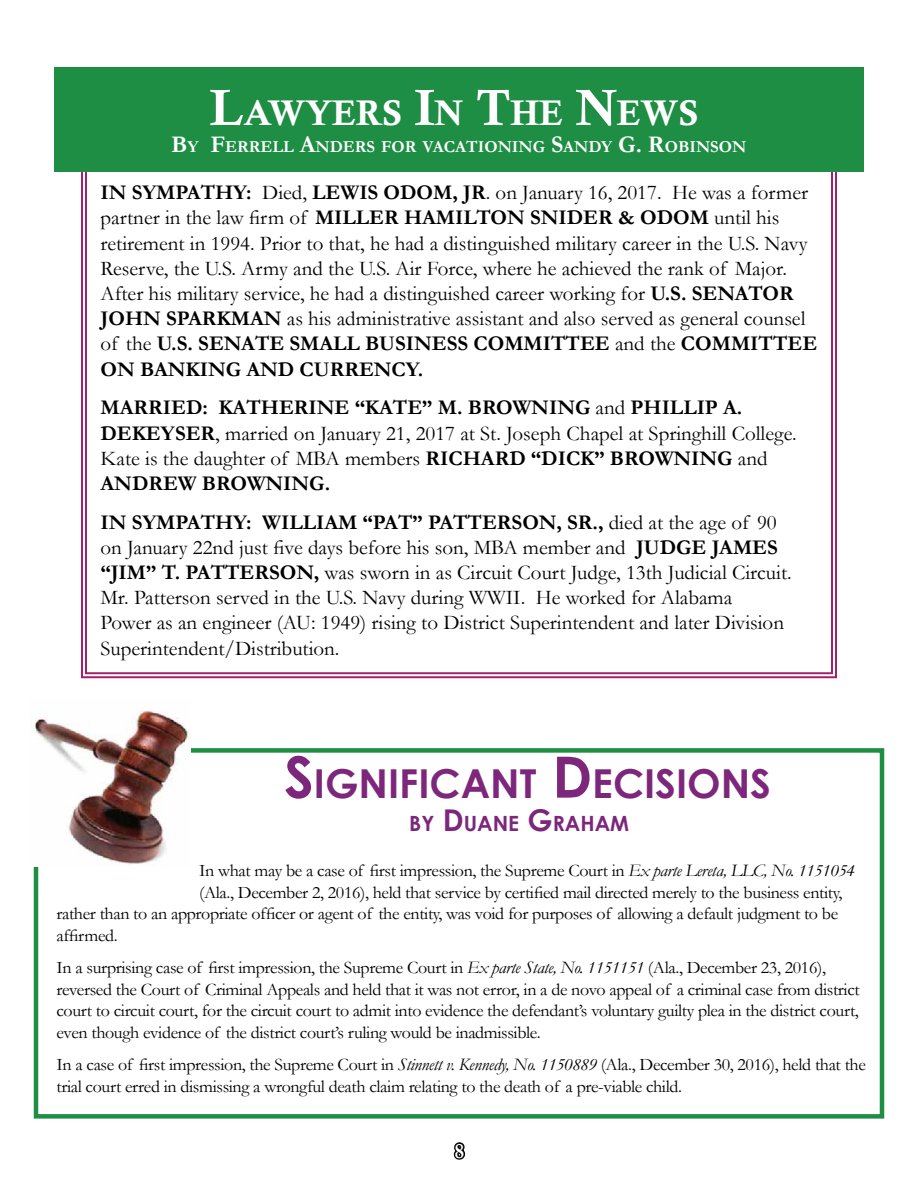
<style>
.page{position:relative;width:918px;height:1188px;background:#fff}
.page>*{position:absolute;margin:0;border:0;box-sizing:border-box;transform-origin:0 0}
.t1{font:700 39.9px "Century Gothic";color:#7d277c}
.t2{font:35.7px "Calis MT Bol";color:#fff}
.t3{font:700 22.05px "Garamond";color:#fff;scale:.95 1}
.t4{font:21px/25.2px "Garamond";color:#000}
.t5{font:700 21px "Century Gothic";color:#7d277c}
.t6{font:17.7px/21.6px "Garamond";letter-spacing:-.02em;color:#000}
.t7{font:700 16.8px "Garamond";color:#fff}
.s1{font-size:51px}
.s2{font-size:24px}
.s3{font-weight:700}
.s4{font-size:57px}
.s5{font-size:30px}
.s6{font-style:italic}
</style>
<div class="page">
<svg style="left:453px;top:1142px;width:13px;height:18px"></svg>
<svg style="left:81px;top:172px;width:756px;height:507px"></svg>
<div style="left:54px;top:68px;width:810px;height:104px;background:#1e8e44"></div>
<div style="left:34px;top:748px;width:850px;height:371px;border:4px solid #1e8e44"></div>
<img style="left:34px;top:710px;width:156px;height:156px">
<h2 class="t2" style="left:210px;top:92px;width:490px"><span class="s1">L</span>AWYERS <span class="s1">I</span>N <span class="s1">T</span>HE <span class="s1">N</span>EWS</h2>
<p class="t7" style="left:171px;top:135px;width:577px"><span class="s2">B</span>Y <span class="s2">F</span>ERRELL <span class="s2">A</span>NDERS FOR VACATIONING <span class="s2">S</span>ANDY <span class="s2">G. R</span>OBINSON</p>
<p class="t4" style="left:100px;top:180px;width:718px"><span class="s3">IN SYMPATHY:</span> Died, <span class="s3">LEWIS ODOM, JR</span>. on January 16, 2017. He was a former partner in the law firm of <span class="s3">MILLER HAMILTON SNIDER &amp; ODOM</span> until his retirement in 1994. Prior to that, he had a distinguished military career in the U.S. Navy Reserve, the U.S. Army and the U.S. Air Force, where he achieved the rank of Major.<br>After his military service, he had a distinguished career working for <span class="s3">U.S. SENATOR JOHN SPARKMAN</span> as his administrative assistant and also served as general counsel of the <span class="s3">U.S. SENATE SMALL BUSINESS COMMITTEE</span> and the <span class="s3">COMMITTEE ON BANKING AND CURRENCY.</span></p>
<p class="t4" style="left:100px;top:395px;width:698px"><span class="s3">MARRIED: KATHERINE “KATE” M. BROWNING</span> and <span class="s3">PHILLIP A.<br>DEKEYSER</span>, married on January 21, 2017 at St. Joseph Chapel at Springhill College.<br>Kate is the daughter of MBA members <span class="s3">RICHARD “DICK” BROWNING</span> and <span class="s3">ANDREW BROWNING.</span></p>
<p class="t4" style="left:100px;top:509px;width:693px"><span class="s3">IN SYMPATHY: WILLIAM “PAT” PATTERSON, SR.,</span> died at the age of 90 on January 22nd just five days before his son, MBA member and <span class="s3">JUDGE JAMES “JIM” T. PATTERSON,</span> was sworn in as Circuit Court Judge, 13th Judicial Circuit.<br>Mr. Patterson served in the U.S. Navy during WWII. He worked for Alabama<br>Power as an engineer (AU: 1949) rising to District Superintendent and later Division Superintendent/Distribution.</p>
<h1 class="t1" style="left:284px;top:753px;width:486px"><span class="s4">S</span>IGNIFICANT <span class="s4">D</span>ECISIONS</h1>
<p class="t5" style="left:409px;top:807px;width:222px">BY <span class="s5">D</span>UANE <span class="s5">G</span>RAHAM</p>
<p class="t6" style="left:199px;top:859px;width:657px">In what may be a case of first impression, the Supreme Court in <span class="s6">Ex parte Lereta, LLC, No. 1151054</span></p>
<p class="t6" style="left:199px;top:881px;width:645px">(Ala., December 2, 2016), held that service by certified mail directed merely to the business entity,</p>
<p class="t6" style="left:56px;top:902px;width:783px">rather than to an appropriate officer or agent of the entity, was void for purposes of allowing a default judgment to be</p>
<p class="t6" style="left:56px;top:924px;width:63px">affirmed.</p>
<p class="t6" style="left:56px;top:956px;width:805px">In a surprising case of first impression, the Supreme Court in <span class="s6">Ex parte State, No. 1151151</span> (Ala., December 23, 2016), reversed the Court of Criminal Appeals and held that it was not error, in a de novo appeal of a criminal case from district court to circuit court, for the circuit court to admit into evidence the defendant’s voluntary guilty plea in the district court, even though evidence of the district court’s ruling would be inadmissible.</p>
<p class="t6" style="left:56px;top:1054px;width:811px">In a case of first impression, the Supreme Court in <span class="s6">Stinnett v. Kennedy, No. 1150889</span> (Ala., December 30, 2016), held that the trial court erred in dismissing a wrongful death claim relating to the death of a pre-viable child.</p>
<p class="t3" style="left:454px;top:1136px;width:12px">8</p>
</div>
